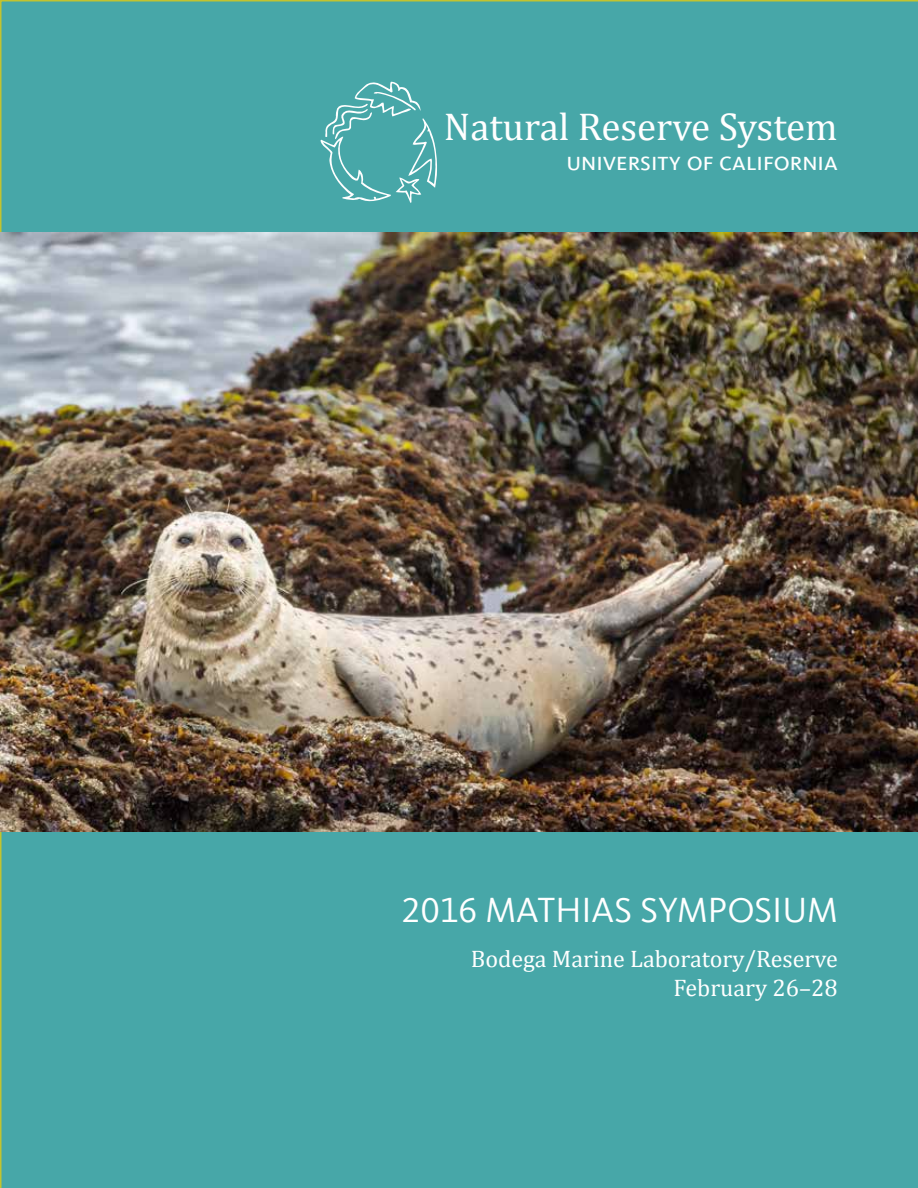
<style>
.page{position:relative;width:918px;height:1188px;background:#47a7a8}
.page>*{position:absolute;margin:0;border:0;box-sizing:border-box;transform-origin:0 0}
.t1{font:39px "Cambria";color:#fff}
.t2{font:36px "Kievit Offc Pro";color:#fff}
.t3{font:25.5px "Kievit Sc Offc Pro";color:#fff}
.t4{font:24px/28.8px "Cambria";color:#fff;text-align:right}
</style>
<div class="page">
<svg style="left:320px;top:82px;width:117px;height:121px;background:#5bb0b1"></svg>
<img style="left:1px;top:233px;width:917px;height:598px">
<h1 class="t1" style="left:444px;top:104px;width:395px">Natural Reserve System</h1>
<p class="t3" style="left:567px;top:147px;width:273px">university of california</p>
<h2 class="t2" style="left:402px;top:888px;width:437px">2016 MATHIAS SYMPOSIUM</h2>
<p class="t4" style="left:471px;top:944px;width:368px">Bodega Marine Laboratory/Reserve<br>February 26–28</p>
</div>
